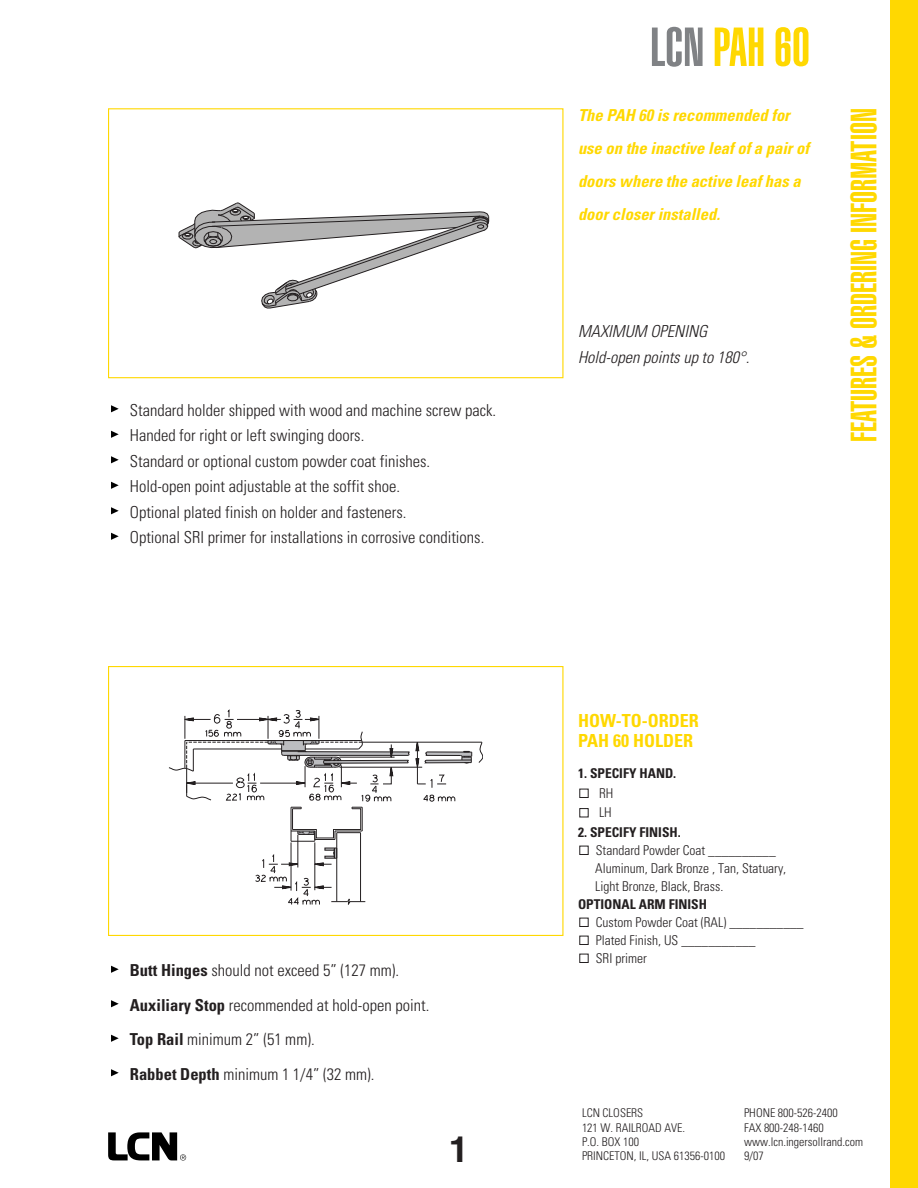
<style>
.page{position:relative;width:918px;height:1188px;background:#fff}
.page>*{position:absolute;margin:0;border:0;box-sizing:border-box;transform-origin:0 0}
.t1{font:900 extra-condensed 54px "Helvetica";color:#ffd801}
.t2{font:900 extra-condensed 36px "Helvetica";color:#ffd801}
.t3{font:700 36px "Helvetica";color:#231f20}
.t4{font:700 condensed 18px/19.5px "Univers";color:#ffd801}
.t5{font:300 condensed 16.5px/25.5px "Univers";color:#231f20}
.t6{font:italic 700 condensed 16.5px/33px "Univers";color:#ffd801}
.t7{font:italic 300 condensed 16.5px/25.5px "Univers";color:#231f20}
.t8{font:300 condensed 13.5px/18px "Univers";color:#231f20}
.t9{font:700 condensed 13.5px "Univers";color:#231f20}
.t10{font:300 condensed 12px/14.4px "Univers";color:#231f20}
.s1{font-weight:700}
.s2{color:#808285}
</style>
<div class="page">
<div style="left:890px;top:0;width:28px;height:1188px;background:#ffd801"></div>
<svg style="left:111px;top:405px;width:8px;height:7px"></svg>
<svg style="left:111px;top:431px;width:8px;height:7px"></svg>
<svg style="left:111px;top:456px;width:8px;height:7px"></svg>
<svg style="left:111px;top:482px;width:8px;height:7px"></svg>
<svg style="left:111px;top:507px;width:8px;height:7px"></svg>
<svg style="left:111px;top:533px;width:8px;height:7px"></svg>
<svg style="left:178px;top:202px;width:312px;height:107px"></svg>
<div style="left:466px;top:275px;width:96px;height:40px;background:#fff"></div>
<div style="left:108px;top:108px;width:455px;height:270px;border:1px solid #ffd801"></div>
<hr style="left:362px;top:742px;width:120px;height:1px;background:#231f20">
<svg style="left:478px;top:741px;width:4px;height:22px"></svg>
<svg style="left:169px;top:710px;width:303px;height:195px"></svg>
<div style="left:108px;top:666px;width:455px;height:270px;border:1px solid #ffd801"></div>
<div style="left:580px;top:789px;width:8px;height:9px;border:1px solid #231f20"></div>
<div style="left:580px;top:808px;width:8px;height:9px;border:1px solid #231f20"></div>
<div style="left:580px;top:918px;width:8px;height:9px;border:1px solid #231f20"></div>
<div style="left:580px;top:936px;width:8px;height:9px;border:1px solid #231f20"></div>
<div style="left:580px;top:954px;width:8px;height:9px;border:1px solid #231f20"></div>
<div style="left:580px;top:846px;width:8px;height:9px;border:1px solid #231f20"></div>
<svg style="left:111px;top:966px;width:8px;height:7px"></svg>
<svg style="left:111px;top:1000px;width:8px;height:7px"></svg>
<svg style="left:111px;top:1035px;width:8px;height:7px"></svg>
<svg style="left:111px;top:1069px;width:8px;height:7px"></svg>
<svg style="left:108px;top:1132px;width:78px;height:29px"></svg>
<p class="t5" style="left:130px;top:399px;width:368px">Standard holder shipped with wood and machine screw pack.<br>Handed for right or left swinging doors.<br>Standard or optional custom powder coat finishes.<br>Hold-open point adjustable at the soffit shoe.<br>Optional plated finish on holder and fasteners.<br>Optional SRI primer for installations in corrosive conditions.</p>
<p class="t5" style="left:130px;top:955px;width:301px;line-height:34.5px"><span class="s1">Butt Hinges</span> should not exceed 5” (127 mm).<br><span class="s1">Auxiliary Stop</span> recommended at hold-open point.<br><span class="s1">Top Rail</span> minimum 2” (51 mm).<br><span class="s1">Rabbet Depth</span> minimum 1 1/4” (32 mm).</p>
<h2 class="t3" style="left:449px;top:1129px;width:22px">1</h2>
<h1 class="t1" style="left:650px;top:28px;width:161px"><span class="s2">LCN</span> PAH 60</h1>
<p class="t6" style="left:578px;top:100px;width:232px">The PAH 60 is recommended for use on the inactive leaf of a pair of doors where the active leaf has a door closer installed.</p>
<p class="t7" style="left:578px;top:320px;width:173px">MAXIMUM OPENING<br>Hold-open points up to 180°.</p>
<h2 class="t2" style="left:851px;top:442px;width:335px;rotate:-90deg">FEATURES &amp; ORDERING INFORMATION</h2>
<p class="t4" style="left:578px;top:713px;width:122px">HOW-TO-ORDER<br>PAH 60 HOLDER</p>
<p class="t9" style="left:578px;top:768px;width:100px">1. SPECIFY HAND.</p>
<p class="t8" style="left:599px;top:784px;width:16px;line-height:19.5px">RH<br>LH</p>
<p class="t9" style="left:578px;top:827px;width:104px">2. SPECIFY FINISH.</p>
<p class="t8" style="left:595px;top:842px;width:193px">Standard Powder Coat __________<br>Aluminum, Dark Bronze , Tan, Statuary,<br>Light Bronze, Black, Brass.</p>
<p class="t9" style="left:578px;top:899px;width:130px">OPTIONAL ARM FINISH</p>
<p class="t8" style="left:596px;top:914px;width:209px">Custom Powder Coat (RAL) ___________<br>Plated Finish, US ___________<br>SRI primer</p>
<p class="t10" style="left:582px;top:1107px;width:145px">LCN CLOSERS<br>121 W. RAILROAD AVE.<br>P.O. BOX 100<br>PRINCETON, IL, USA 61356-0100</p>
<p class="t10" style="left:744px;top:1107px;width:121px">PHONE 800-526-2400<br>FAX 800-248-1460 www.lcn.ingersollrand.com<br>9/07</p>
</div>
